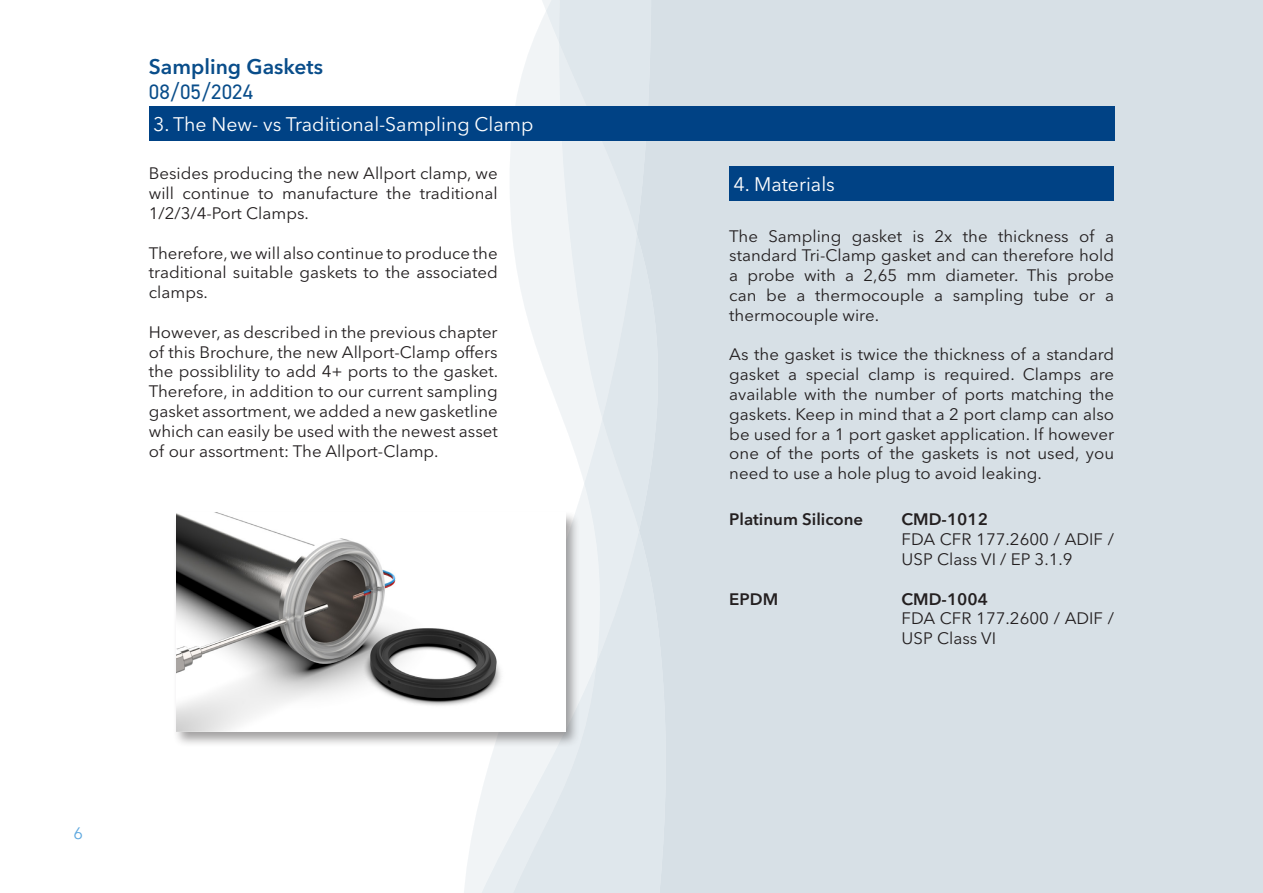
<style>
.page{position:relative;width:1263px;height:893px;background:#fff}
.page>*{position:absolute;margin:0;border:0;box-sizing:border-box;transform-origin:0 0}
.t1{font:600 21px "Avenir Next LT Pro";color:#094d8a}
.t2{font:21px "DIN2014";color:#094d8a}
.Kop_Tekst{font:19.5px "Avenir Next LT Pro";color:#fff}
.t3{font:16.5px/19.8px "Avenir Next LT Pro";color:#231f20;text-align:justify}
.t4{font:600 16.5px "Avenir Next LT Pro";color:#231f20}
.t5{font:16.5px "Avenir Next LT Pro";color:#5ea8df}
</style>
<div class="page">
<div style="left:665px;top:0;width:598px;height:893px;background:#d7e0e6"></div>
<svg style="left:459px;top:0;width:206px;height:893px"></svg>
<div style="left:149px;top:106px;width:965px;height:34px;background:#004285"></div>
<div style="left:729px;top:167px;width:385px;height:34px;background:#004285"></div>
<div style="left:173px;top:510px;width:407px;height:237px;background:#231f20;opacity:.42"></div>
<img style="left:176px;top:513px;width:390px;height:219px">
<p class="t1" style="left:149px;top:54px;width:176px">Sampling Gaskets</p>
<p class="t2" style="left:149px;top:79px;width:106px">08/05/2024</p>
<p class="Kop_Tekst" style="left:153px;top:112px;width:382px">3. The New- vs Traditional-Sampling Clamp</p>
<p class="t3" style="left:149px;top:164px;width:350px">Besides producing the new Allport clamp, we will continue to manufacture the traditional 1/2/3/4-Port Clamps.</p>
<p class="t3" style="left:149px;top:243px;width:350px">Therefore, we will also continue to produce the traditional suitable gaskets to the associated clamps.</p>
<p class="t3" style="left:149px;top:322px;width:351px">However, as described in the previous chapter of this Brochure, the new Allport-Clamp offers the possiblility to add 4+ ports to the gasket.<br>Therefore, in addition to our current sampling gasket assortment, we added a new gasketline which can easily be used with the newest asset of our assortment: The Allport-Clamp.</p>
<p class="t5" style="left:73px;top:823px;width:11px">6</p>
<p class="Kop_Tekst" style="left:733px;top:173px;width:103px">4. Materials</p>
<p class="t3" style="left:729px;top:226px;width:386px">The Sampling gasket is 2x the thickness of a standard Tri-Clamp gasket and can therefore hold a probe with a 2,65 mm diameter. This probe can be a thermocouple a sampling tube or a thermocouple wire.</p>
<p class="t3" style="left:729px;top:345px;width:386px">As the gasket is twice the thickness of a standard gasket a special clamp is required. Clamps are available with the number of ports matching the gaskets. Keep in mind that a 2 port clamp can also be used for a 1 port gasket application. If however one of the ports of the gaskets is not used, you need to use a hole plug to avoid leaking.</p>
<p class="t4" style="left:729px;top:510px;width:136px">Platinum Silicone</p>
<p class="t4" style="left:729px;top:589px;width:50px">EPDM</p>
<p class="t4" style="left:901px;top:510px;width:88px">CMD-1012</p>
<p class="t3" style="left:901px;top:529px;width:214px">FDA CFR 177.2600 / ADIF /<br>USP Class VI / EP 3.1.9</p>
<p class="t4" style="left:901px;top:589px;width:88px">CMD-1004</p>
<p class="t3" style="left:901px;top:609px;width:214px">FDA CFR 177.2600 / ADIF /<br>USP Class VI</p>
</div>
